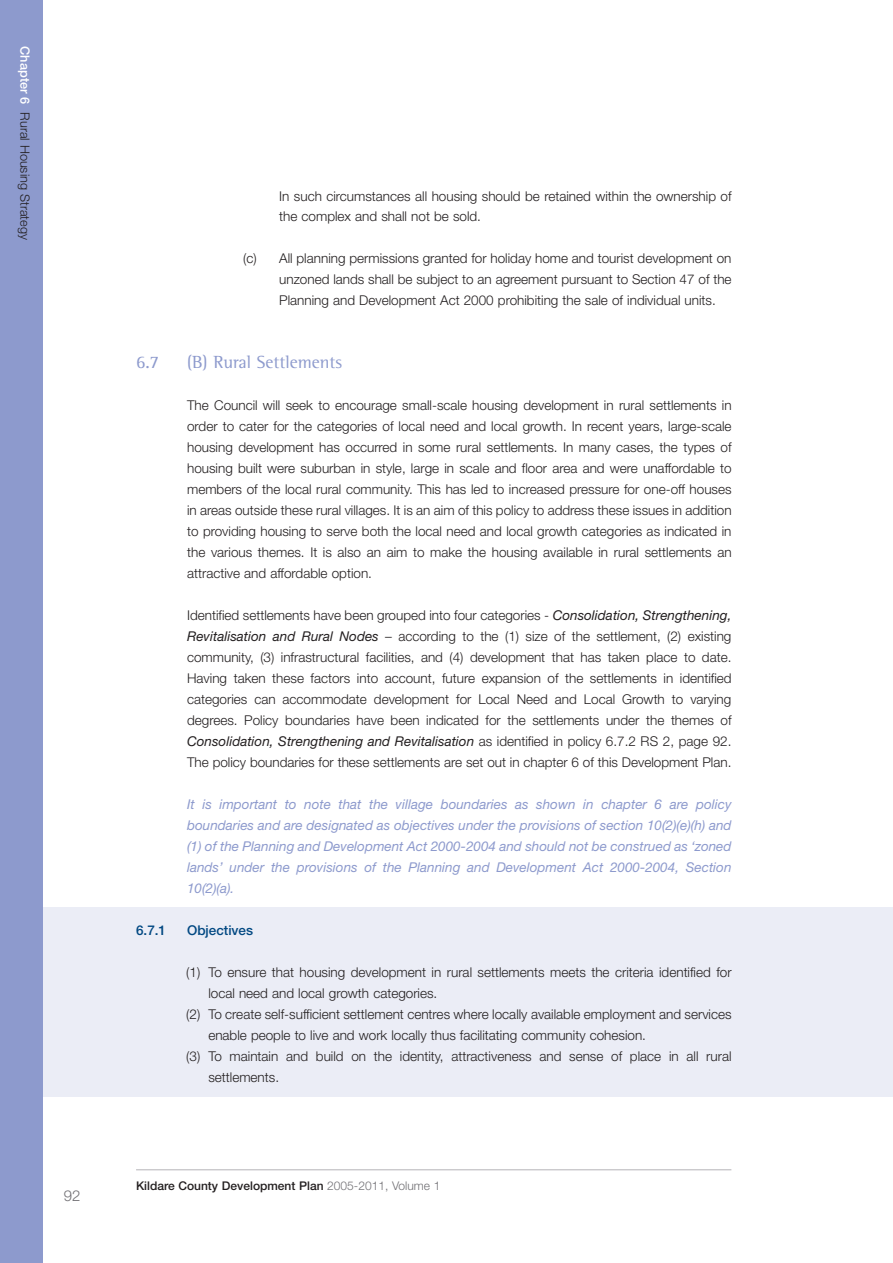
<style>
.page{position:relative;width:893px;height:1263px;background:#fff}
.page>*{position:absolute;margin:0;border:0;box-sizing:border-box;transform-origin:0 0}
.t1{font:18px "Rotis Semi Serif";color:#8d9acd}
.t2{font:300 15px "Helvetica Neue";color:#717074}
.t3{font:300 13.5px/21px "Helvetica Neue";color:#231f20;text-align:justify}
.t4{font:italic 13.5px/21px "Helvetica Neue";color:#8d9acd;text-align:justify}
.t5{font:500 13.5px "Helvetica Neue";color:#014882}
.t6{font:300 12.75px "Helvetica Neue";color:#231f20}
.t7{font:500 12px "Helvetica Neue";color:#231f20}
.s1{font-weight:500;color:#fff}
.s2{font-weight:400;font-style:italic}
.s3{font-weight:300;color:#717074}
</style>
<div class="page">
<hr style="left:136px;top:1169px;width:595px;height:1px;background:#b4b3b7">
<div style="left:0;top:908px;width:893px;height:189px;background:#ebedf6"></div>
<div style="left:0;top:0;width:43px;height:1263px;background:#8d9acd"></div>
<p class="t6" style="left:30px;top:46px;width:195px;rotate:90deg"><span class="s1">Chapter 6</span> Rural Housing Strategy</p>
<p class="t2" style="left:64px;top:1191px;width:18px">92</p>
<p class="t3" style="left:279px;top:187px;width:454px;line-height:20.2px">In such circumstances all housing should be retained within the ownership of the complex and shall not be sold.</p>
<p class="t3" style="left:279px;top:249px;width:454px;text-indent:-36px">(c) All planning permissions granted for holiday home and tourist development on unzoned lands shall be subject to an agreement pursuant to Section 47 of the Planning and Development Act 2000 prohibiting the sale of individual units.</p>
<h1 class="t1" style="left:136px;top:356px;width:25px">6.7</h1>
<h1 class="t1" style="left:187px;top:356px;width:157px">(B) Rural Settlements</h1>
<p class="t3" style="left:187px;top:396px;width:546px">The Council will seek to encourage small-scale housing development in rural settlements in order to cater for the categories of local need and local growth. In recent years, large-scale housing development has occurred in some rural settlements. In many cases, the types of housing built were suburban in style, large in scale and floor area and were unaffordable to members of the local rural community. This has led to increased pressure for one-off houses in areas outside these rural villages. It is an aim of this policy to address these issues in addition to providing housing to serve both the local need and local growth categories as indicated in the various themes. It is also an aim to make the housing available in rural settlements an attractive and affordable option.</p>
<p class="t3" style="left:187px;top:606px;width:546px">Identified settlements have been grouped into four categories - <span class="s2">Consolidation, Strengthening, Revitalisation and Rural Nodes</span> – according to the (1) size of the settlement, (2) existing community, (3) infrastructural facilities, and (4) development that has taken place to date.<br>Having taken these factors into account, future expansion of the settlements in identified categories can accommodate development for Local Need and Local Growth to varying degrees. Policy boundaries have been indicated for the settlements under the themes of <span class="s2">Consolidation, Strengthening and Revitalisation</span> as identified in policy 6.7.2 RS 2, page 92.<br>The policy boundaries for these settlements are set out in chapter 6 of this Development Plan.</p>
<p class="t4" style="left:187px;top:795px;width:546px">It is important to note that the village boundaries as shown in chapter 6 are policy boundaries and are designated as objectives under the provisions of section 10(2)(e)(h) and (1) of the Planning and Development Act 2000-2004 and should not be construed as ‘zoned lands’ under the provisions of the Planning and Development Act 2000-2004, Section 10(2)(a).</p>
<p class="t5" style="left:136px;top:926px;width:32px">6.7.1</p>
<p class="t5" style="left:187px;top:926px;width:68px">Objectives</p>
<p class="t3" style="left:186px;top:963px;width:547px">(1) To ensure that housing development in rural settlements meets the criteria identified for</p>
<p class="t3" style="left:208px;top:984px;width:231px">local need and local growth categories.</p>
<p class="t3" style="left:186px;top:1005px;width:547px">(2) To create self-sufficient settlement centres where locally available employment and services</p>
<p class="t3" style="left:208px;top:1026px;width:439px">enable people to live and work locally thus facilitating community cohesion.</p>
<p class="t3" style="left:186px;top:1047px;width:547px">(3) To maintain and build on the identity, attractiveness and sense of place in all rural</p>
<p class="t3" style="left:208px;top:1068px;width:72px">settlements.</p>
<p class="t7" style="left:136px;top:1181px;width:306px">Kildare County Development Plan <span class="s3">2005-2011, Volume 1</span></p>
</div>
